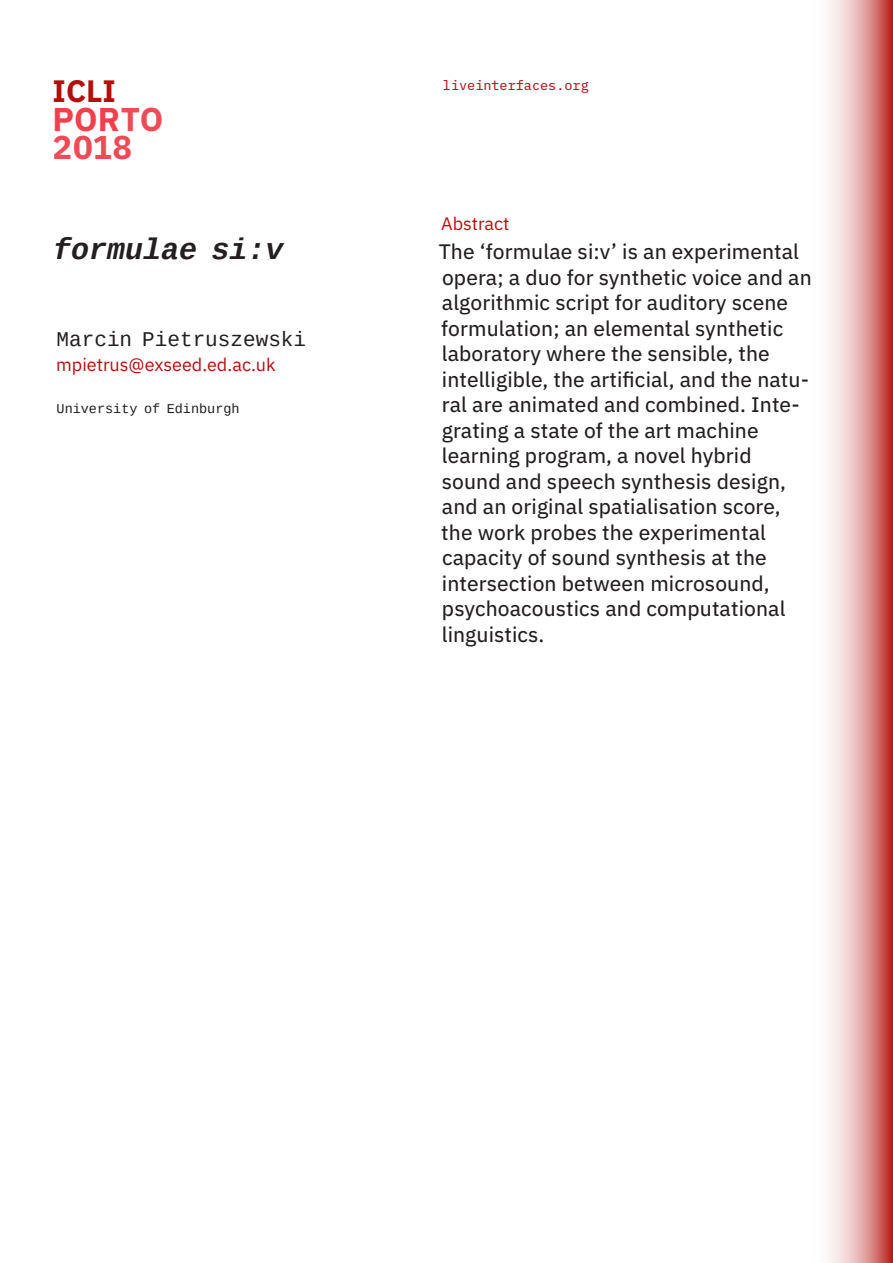
<style>
.page{position:relative;width:893px;height:1263px;background:#fff}
.page>*{position:absolute;margin:0;border:0;box-sizing:border-box;transform-origin:0 0}
.t1{font:700 33px/28.8px "IBM Plex Sans";color:#ef4b56}
.t2{font:700 31.05px "IBM Plex Sans";color:#b40f0d}
.Titulo_Principal{font:italic 700 30px "Cousine";color:#231f20}
.Abstract{font:21px/25.5px "IBM Plex Sans Text";letter-spacing:.005em;color:#231f20}
.Autor{font:21px "Cousine";color:#231f20}
.Autor-2{font:18px "IBM Plex Sans";color:#b40f0d}
.Abstract_Title{font:18px "IBM Plex Sans";color:#b40f0d}
.Afiliação{font:13.5px "Cousine";color:#231f20}
.t3{font:13.5px "IBM Plex Mono Text";color:#b01e22}
.s1{color:#f1404b}
</style>
<div class="page">
<svg style="left:829px;top:0;width:64px;height:1263px;background:#e3a6a5"></svg>
<h2 class="t2" style="left:53px;top:66px;width:65px">ICLI</h2>
<h1 class="t1" style="left:53px;top:102px;width:112px"><span class="s1">POR</span>TO<br>2018</h1>
<p class="Titulo_Principal" style="left:53px;top:229px;width:232px">formulae si:v</p>
<p class="Autor" style="left:57px;top:325px;width:251px">Marcin Pietruszewski</p>
<p class="Autor-2" style="left:56px;top:351px;width:221px">mpietrus@exseed.ed.ac.uk</p>
<p class="Afiliação" style="left:57px;top:400px;width:185px">University of Edinburgh</p>
<p class="t3" style="left:443px;top:75px;width:147px">liveinterfaces.org</p>
<p class="Abstract_Title" style="left:441px;top:209px;width:70px">Abstract</p>
<p class="Abstract" style="left:439px;top:237px;width:375px">The ‘formulae si:v’ is an experimental opera; a duo for synthetic voice and an algorithmic script for auditory scene formulation; an elemental synthetic laboratory where the sensible, the intelligible, the artificial, and the natu&shy;ral are animated and combined. Inte&shy;grating a state of the art machine learning program, a novel hybrid sound and speech synthesis design, and an original spatialisation score, the work probes the experimental capacity of sound synthesis at the intersection between microsound, psychoacoustics and computational linguistics.</p>
</div>
